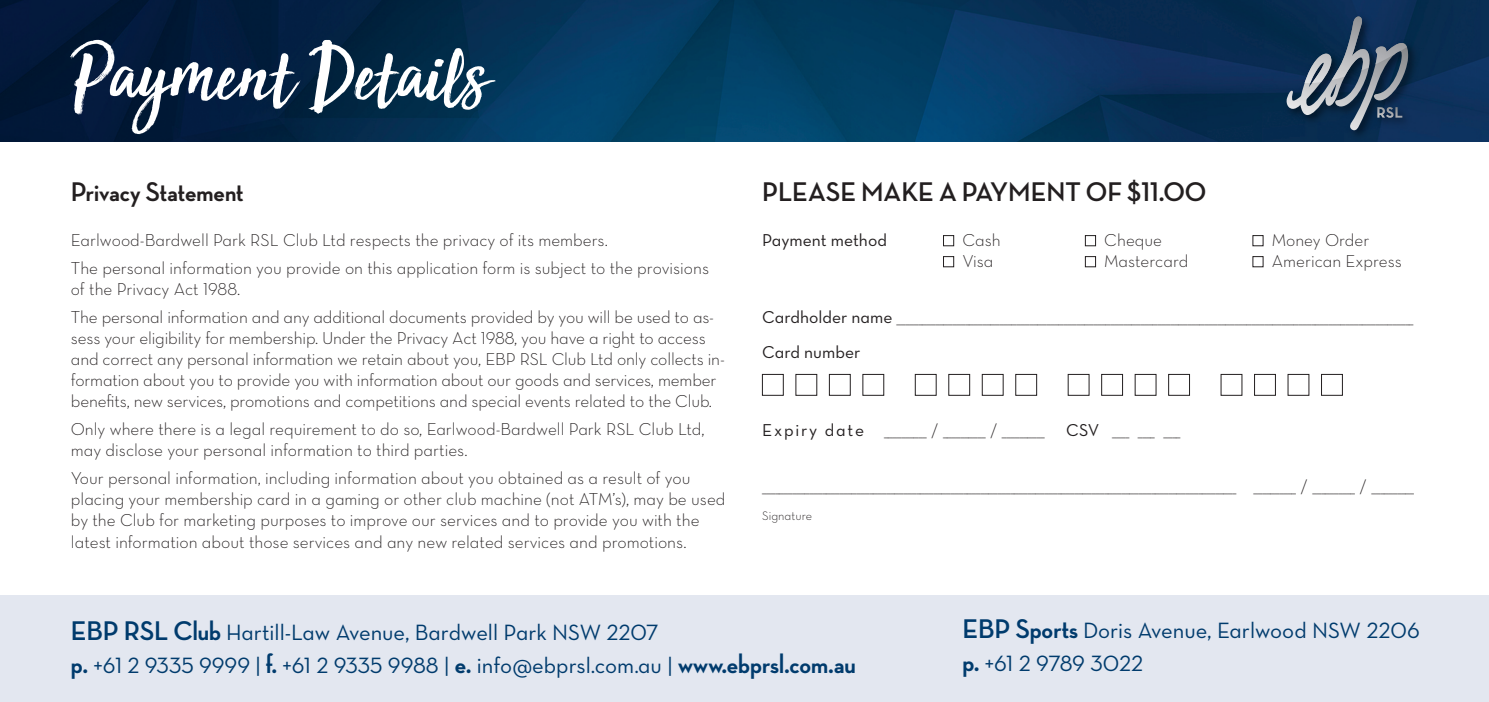
<style>
.page{position:relative;width:1489px;height:702px;background:#fff}
.page>*{position:absolute;margin:0;border:0;box-sizing:border-box;transform-origin:0 0}
.t1{font:85px "Sun Valley";color:#fff}
.t2{font:700 27.5px "Neutra Disp";color:#231f20}
.t3{font:22.5px/33px "Neutra Text Book Alt";color:#003b6d}
.t4{font:17.5px/21px "Neutra Text Light Alt";color:#231f20}
.t5{font:17.5px "Neutra Text Book Alt";color:#231f20}
.t6{font:12.5px "Neutra Text Light Alt";color:#231f20}
.s1{font-family:"Neutra Text Book Alt"}
.s2{font-family:"Neutra Disp";font-weight:700;font-size:27.5px}
</style>
<div class="page">
<img style="left:0;top:0;width:1488px;height:142px">
<div style="left:0;top:595px;width:1488px;height:107px;background:#e3e7f0"></div>
<img style="left:1265px;top:7px;width:223px;height:135px">
<svg style="left:1286px;top:16px;width:121px;height:114px;background:#39516a"></svg>
<div style="left:943px;top:235px;width:10px;height:11px;border:1px solid #231f20"></div>
<div style="left:1085px;top:235px;width:10px;height:11px;border:1px solid #231f20"></div>
<div style="left:1252px;top:235px;width:11px;height:11px;border:1px solid #231f20"></div>
<div style="left:943px;top:256px;width:10px;height:11px;border:1px solid #231f20"></div>
<div style="left:1085px;top:256px;width:10px;height:11px;border:1px solid #231f20"></div>
<div style="left:1252px;top:256px;width:11px;height:11px;border:1px solid #231f20"></div>
<div style="left:762px;top:374px;width:21px;height:21px;border:1px solid #231f20"></div>
<div style="left:829px;top:374px;width:21px;height:21px;border:1px solid #231f20"></div>
<div style="left:915px;top:374px;width:21px;height:21px;border:1px solid #231f20"></div>
<div style="left:982px;top:374px;width:21px;height:21px;border:1px solid #231f20"></div>
<div style="left:1015px;top:374px;width:21px;height:21px;border:1px solid #231f20"></div>
<div style="left:1101px;top:374px;width:21px;height:21px;border:1px solid #231f20"></div>
<div style="left:1168px;top:374px;width:21px;height:21px;border:1px solid #231f20"></div>
<div style="left:1254px;top:374px;width:21px;height:21px;border:1px solid #231f20"></div>
<div style="left:1321px;top:374px;width:21px;height:21px;border:1px solid #231f20"></div>
<h1 class="t1" style="left:71px;top:3px;width:419px">Payment Details</h1>
<h2 class="t2" style="left:71px;top:175px;width:174px">Privacy Statement</h2>
<p class="t4" style="left:71px;top:226px;width:639px;line-height:28px">Earlwood-Bardwell Park RSL Club Ltd respects the privacy of its members.<br>The personal information you provide on this application form is subject to the provisions</p>
<p class="t4" style="left:71px;top:275px;width:644px;line-height:28px">of the Privacy Act 1988.<br>The personal information and any additional documents provided by you will be used to as-</p>
<p class="t4" style="left:71px;top:327px;width:655px">sess your eligibility for membership. Under the Privacy Act 1988, you have a right to access and correct any personal information we retain about you, EBP RSL Club Ltd only collects in&shy;formation about you to provide you with information about our goods and services, member benefits, new services, promotions and competitions and special events related to the Club.</p>
<p class="t4" style="left:71px;top:418px;width:635px">Only where there is a legal requirement to do so, Earlwood-Bardwell Park RSL Club Ltd, may disclose your personal information to third parties.</p>
<p class="t4" style="left:71px;top:467px;width:656px">Your personal information, including information about you obtained as a result of you placing your membership card in a gaming or other club machine (not ATM’s), may be used by the Club for marketing purposes to improve our services and to provide you with the latest information about those services and any new related services and promotions.</p>
<h2 class="t2" style="left:762px;top:175px;width:445px">PleaSe make a Payment Of $11.00</h2>
<p class="t5" style="left:762px;top:229px;width:126px">Payment method</p>
<p class="t4" style="left:962px;top:229px;width:40px">Cash</p>
<p class="t4" style="left:1104px;top:229px;width:59px">Cheque</p>
<p class="t4" style="left:1271px;top:229px;width:99px">Money Order</p>
<p class="t4" style="left:962px;top:250px;width:33px">Visa</p>
<p class="t4" style="left:1104px;top:250px;width:86px">Mastercard</p>
<p class="t4" style="left:1271px;top:250px;width:132px">American Express</p>
<p class="t4" style="left:762px;top:306px;width:653px"><span class="s1">Cardholder name</span> _________________________________________________________________________________________________________________________</p>
<p class="t5" style="left:762px;top:342px;width:100px">Card number</p>
<p class="t4" style="left:762px;top:419px;width:420px"><span class="s1">Expiry date</span> __________ / __________ / __________ <span class="s1">CSV</span> ____ ____ ____</p>
<p class="t4" style="left:762px;top:475px;width:653px">_______________________________________________________________________________________________________________ __________ / __________ / __________</p>
<p class="t6" style="left:762px;top:508px;width:51px">Signature</p>
<p class="t3" style="left:71px;top:615px;width:786px"><span class="s2">eBP RSl Club</span> Hartill-Law Avenue, Bardwell Park NSW 2207<br><span class="s2">p.</span> +61 2 9335 9999 | <span class="s2">f.</span> +61 2 9335 9988 | <span class="s2">e.</span> info@ebprsl.com.au | <span class="s2">www.ebprsl.com.au</span></p>
<p class="t3" style="left:962px;top:613px;width:459px"><span class="s2">eBP Sports</span> Doris Avenue, Earlwood NSW 2206 <span class="s2">p.</span> +61 2 9789 3022</p>
</div>
